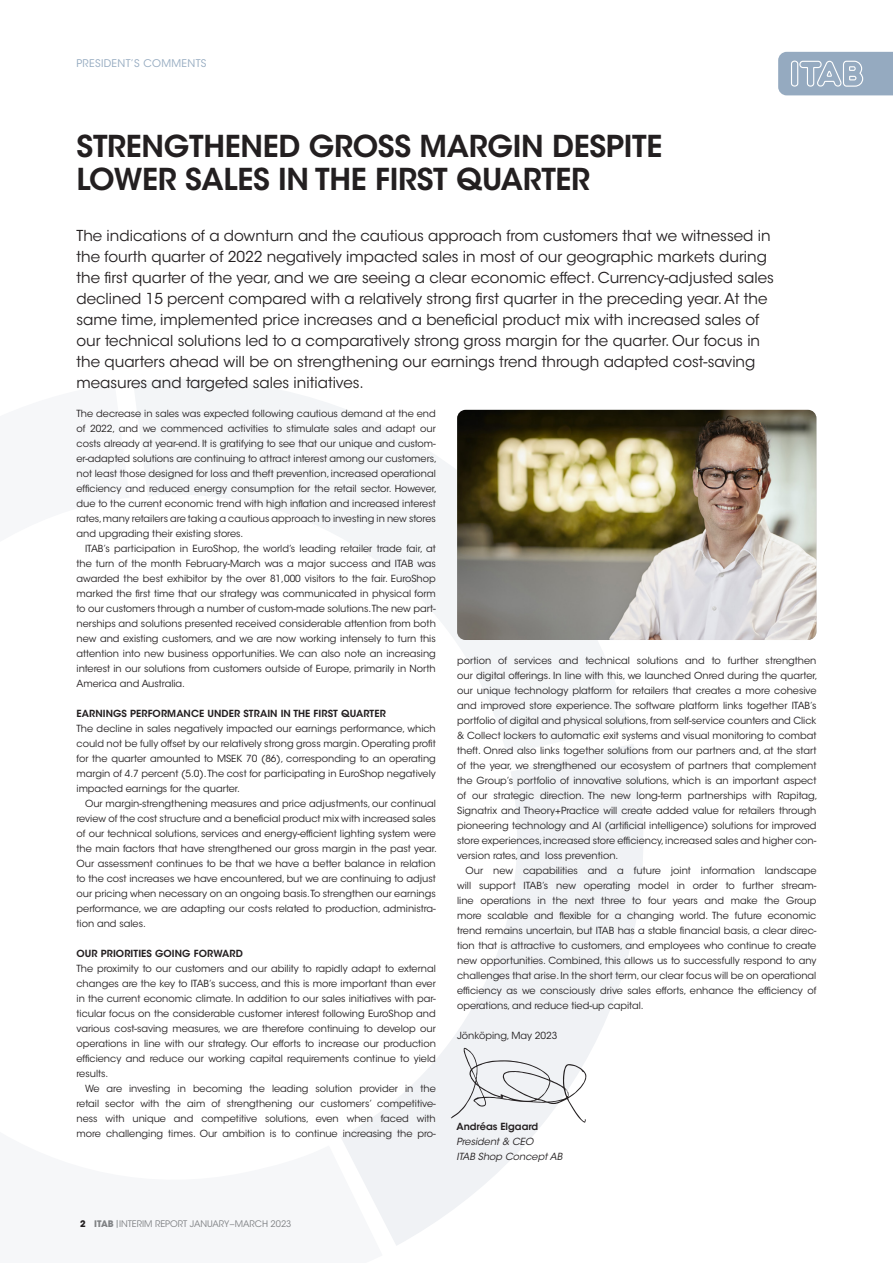
<style>
.page{position:relative;width:893px;height:1263px;background:#fff}
.page>*{position:absolute;margin:0;border:0;box-sizing:border-box;transform-origin:0 0}
.Huvudrubrik{font:600 30px/33px "ITC Avant Garde Std";letter-spacing:-.01em;color:#231f20}
.Ingress{font:15px/21px "ITC Avant Garde Std";color:#231f20}
.Vinjett{font:10.5px "ITC Avant Garde Std";letter-spacing:.03em;color:#95aac0}
.Brödtext{font:9.75px/15px "ITC Avant Garde Std";color:#231f20;text-align:justify}
.Mellanrubrik_nivå_1{font:600 9.75px "ITC Avant Garde Std";letter-spacing:.01em;color:#231f20}
.Brödtext-2{font:italic 9.75px "ITC Avant Garde Std";color:#231f20}
.Brödtext-3{font:600 9.75px "ITC Avant Garde Std";color:#231f20}
.t1{font:9px "ITC Avant Garde Std";color:#808285}
.t2{font:700 9px "ITC Avant Garde Std";color:#231f20}
.s1{font-weight:700}
</style>
<div class="page">
<svg style="left:778px;top:52px;width:115px;height:43px;background:#9eb1c5"></svg>
<svg style="left:134px;top:379px;width:495px;height:365px"></svg>
<svg style="left:116px;top:383px;width:267px;height:845px"></svg>
<svg style="left:341px;top:744px;width:302px;height:501px"></svg>
<svg style="left:451px;top:1048px;width:135px;height:75px"></svg>
<img style="left:457px;top:410px;width:359px;height:230px">
<p class="Vinjett" style="left:77px;top:57px;width:132px">PRESIDENT’S COMMENTS</p>
<p class="Huvudrubrik" style="left:77px;top:130px;width:587px">STRENGTHENED GROSS MARGIN DESPITE<br>LOWER SALES IN THE FIRST QUARTER</p>
<p class="Ingress" style="left:77px;top:225px;width:699px">The indications of a downturn and the cautious approach from customers that we witnessed in the fourth quarter of 2022 negatively impacted sales in most of our geographic markets during the first quarter of the year, and we are seeing a clear economic effect. Currency-adjusted sales declined 15 percent compared with a relatively strong first quarter in the preceding year. At the same time, implemented price increases and a beneficial product mix with increased sales of our technical solutions led to a comparatively strong gross margin for the quarter. Our focus in the quarters ahead will be on strengthening our earnings trend through adapted cost-saving measures and targeted sales initiatives.</p>
<p class="Brödtext" style="left:77px;top:406px;width:362px">The decrease in sales was expected following cautious demand at the end of 2022, and we commenced activities to stimulate sales and adapt our costs already at year-end. It is gratifying to see that our unique and custom&shy;er-adapted solutions are continuing to attract interest among our customers, not least those designed for loss and theft prevention, increased operational efficiency and reduced energy consumption for the retail sector. However, due to the current economic trend with high inflation and increased interest rates, many retailers are taking a cautious approach to investing in new stores and upgrading their existing stores.</p>
<p class="Brödtext" style="left:77px;top:541px;width:361px;text-indent:9px">ITAB’s participation in EuroShop, the world’s leading retailer trade fair, at the turn of the month February-March was a major success and ITAB was awarded the best exhibitor by the over 81,000 visitors to the fair. EuroShop marked the first time that our strategy was communicated in physical form to our customers through a number of custom-made solutions.The new part&shy;nerships and solutions presented received considerable attention from both new and existing customers, and we are now working intensely to turn this attention into new business opportunities. We can also note an increasing interest in our solutions from customers outside of Europe, primarily in North America and Australia.</p>
<p class="Mellanrubrik_nivå_1" style="left:77px;top:707px;width:311px">EARNINGS PERFORMANCE UNDER STRAIN IN THE FIRST QUARTER</p>
<p class="Brödtext" style="left:77px;top:721px;width:361px">The decline in sales negatively impacted our earnings performance, which could not be fully offset by our relatively strong gross margin. Operating profit for the quarter amounted to MSEK 70 (86), corresponding to an operating margin of 4.7 percent (5.0). The cost for participating in EuroShop negatively impacted earnings for the quarter.</p>
<p class="Brödtext" style="left:77px;top:796px;width:362px;text-indent:9px">Our margin-strengthening measures and price adjustments, our continual review of the cost structure and a beneficial product mix with increased sales of our technical solutions, services and energy-efficient lighting system were the main factors that have strengthened our gross margin in the past year.<br>Our assessment continues to be that we have a better balance in relation to the cost increases we have encountered, but we are continuing to adjust our pricing when necessary on an ongoing basis.To strengthen our earnings performance, we are adapting our costs related to production, administra&shy;tion and sales.</p>
<p class="Mellanrubrik_nivå_1" style="left:77px;top:947px;width:168px">OUR PRIORITIES GOING FORWARD</p>
<p class="Brödtext" style="left:77px;top:961px;width:361px">The proximity to our customers and our ability to rapidly adapt to external changes are the key to ITAB’s success, and this is more important than ever in the current economic climate. In addition to our sales initiatives with par&shy;ticular focus on the considerable customer interest following EuroShop and various cost-saving measures, we are therefore continuing to develop our operations in line with our strategy. Our efforts to increase our production efficiency and reduce our working capital requirements continue to yield results.</p>
<p class="Brödtext" style="left:77px;top:1081px;width:361px;text-indent:9px">We are investing in becoming the leading solution provider in the retail sector with the aim of strengthening our customers’ competitive&shy;ness with unique and competitive solutions, even when faced with more challenging times. Our ambition is to continue increasing the pro-</p>
<p class="Brödtext" style="left:457px;top:653px;width:362px;text-align:left">portion of services and technical solutions and to further strengthen our digital offerings. In line with this, we launched Onred during the quarter, our unique technology platform for retailers that creates a more cohesive and improved store experience. The software platform links together ITAB’s portfolio of digital and physical solutions, from self-service counters and Click &amp; Collect lockers to automatic exit systems and visual monitoring to combat theft. Onred also links together solutions from our partners and, at the start of the year, we strengthened our ecosystem of partners that complement the Group’s portfolio of innovative solutions, which is an important aspect of our strategic direction. The new long-term partnerships with Rapitag, Signatrix and Theory+Practice will create added value for retailers through pioneering technology and AI (artificial intelligence) solutions for improved store experiences, increased store efficiency, increased sales and higher con&shy;version rates, and loss prevention.</p>
<p class="Brödtext" style="left:457px;top:863px;width:361px;text-indent:9px">Our new capabilities and a future joint information landscape will support ITAB’s new operating model in order to further stream&shy;line operations in the next three to four years and make the Group more scalable and flexible for a changing world. The future economic trend remains uncertain, but ITAB has a stable financial basis, a clear direc&shy;tion that is attractive to customers, and employees who continue to create new opportunities. Combined, this allows us to successfully respond to any challenges that arise. In the short term, our clear focus will be on operational efficiency as we consciously drive sales efforts, enhance the efficiency of operations, and reduce tied-up capital.</p>
<p class="Brödtext" style="left:457px;top:1028px;width:102px">Jönköping, May 2023</p>
<p class="Brödtext-3" style="left:456px;top:1120px;width:83px">Andréas Elgaard</p>
<p class="Brödtext-2" style="left:456px;top:1135px;width:79px">President &amp; CEO</p>
<p class="Brödtext-2" style="left:456px;top:1150px;width:107px">ITAB Shop Concept AB</p>
<p class="t2" style="left:80px;top:1218px;width:7px">2</p>
<p class="t1" style="left:94px;top:1219px;width:199px"><span class="s1">ITAB</span> INTERIM REPORT JANUARY−MARCH 2023</p>
</div>
